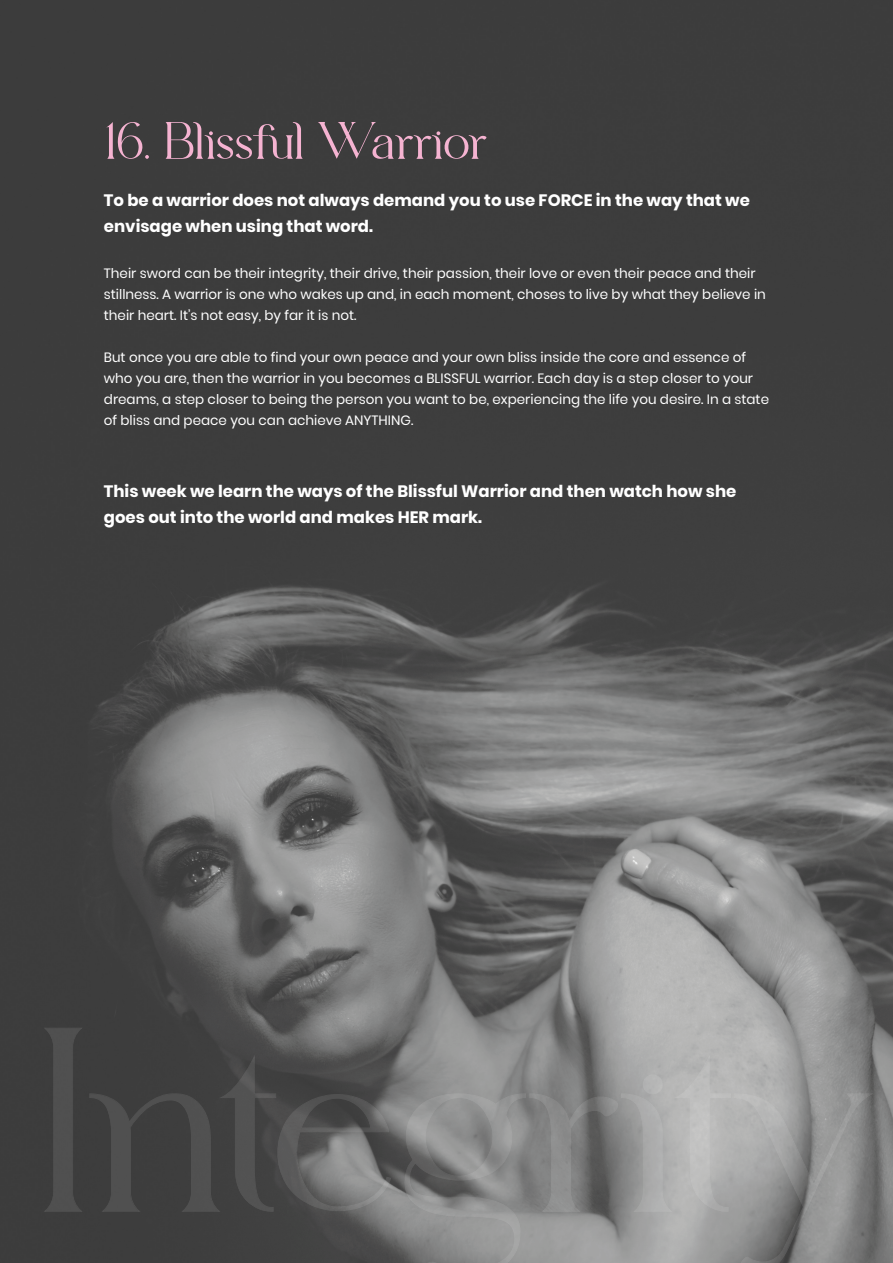
<style>
.page{position:relative;width:893px;height:1263px;background:#fff}
.page>*{position:absolute;margin:0;border:0;box-sizing:border-box;transform-origin:0 0}
.t1{font:52.5px "Edensor Free";color:#f5b3d1}
.t2{font:700 16.5px/25.5px "Poppins";color:#fff}
.t3{font:13.5px/21px "Poppins";color:#fff}
</style>
<div class="page">
<img style="left:0;top:0;width:893px;height:1263px">
<div style="left:43px;top:1027px;width:40px;height:185px;background:#3d3d3d"></div>
<svg style="left:89px;top:1056px;width:303px;height:156px;background:#4a4a4a"></svg>
<svg style="left:405px;top:1056px;width:467px;height:207px;background:#929292"></svg>
<h1 class="t1" style="left:104px;top:108px;width:384px">16. Blissful Warrior</h1>
<p class="t2" style="left:104px;top:188px;width:647px">To be a warrior does not always demand you to use FORCE in the way that we envisage when using that word.</p>
<p class="t3" style="left:104px;top:263px;width:663px">Their sword can be their integrity, their drive, their passion, their love or even their peace and their stillness. A warrior is one who wakes up and, in each moment, choses to live by what they believe in their heart. It’s not easy, by far it is not.</p>
<p class="t3" style="left:104px;top:347px;width:667px">But once you are able to find your own peace and your own bliss inside the core and essence of who you are, then the warrior in you becomes a BLISSFUL warrior. Each day is a step closer to your dreams, a step closer to being the person you want to be, experiencing the life you desire. In a state of bliss and peace you can achieve ANYTHING.</p>
<p class="t2" style="left:104px;top:479px;width:634px">This week we learn the ways of the Blissful Warrior and then watch how she goes out into the world and makes HER mark.</p>
</div>
